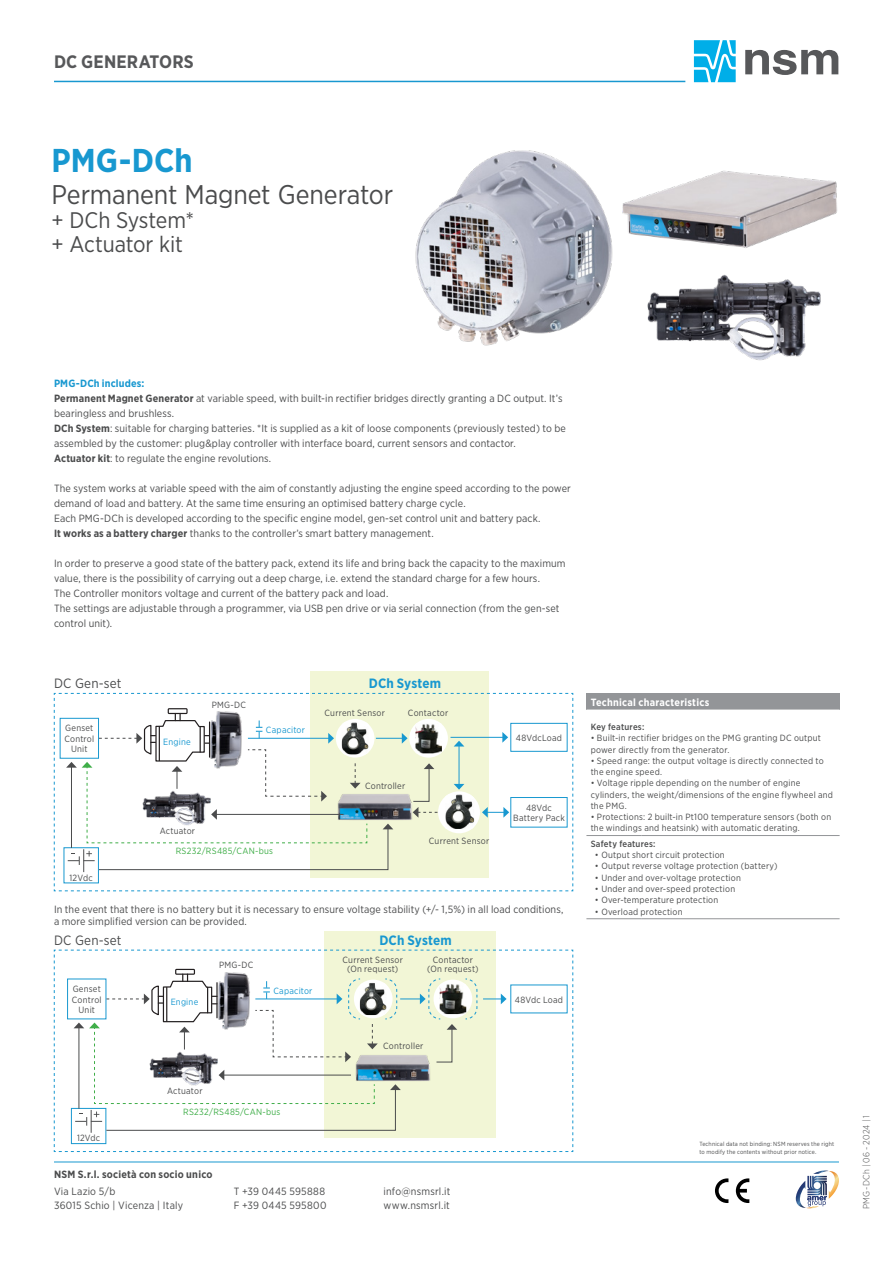
<style>
.page{position:relative;width:893px;height:1263px;background:#fff}
.page>*{position:absolute;margin:0;border:0;box-sizing:border-box;transform-origin:0 0}
.t1{font:700 33px "Gotham Narrow";letter-spacing:-.005em;color:#1898d0}
.t2{font:27px "Gotham Narrow";letter-spacing:-.005em;color:#4b4c4d}
.t3{font:22.5px "Gotham Narrow";letter-spacing:-.01em;color:#4b4c4d}
.t4{font:700 18px "Gotham Narrow";letter-spacing:.005em;color:#57585a}
.t5{font:700 13.5px "Gotham Narrow";letter-spacing:.01em;color:#1898d0}
.t6{font:13.5px "Gotham Narrow";letter-spacing:.01em;color:#4b4c4d}
.t7{font:10.5px/15px "Gotham Narrow";letter-spacing:.01em;color:#4b4c4d}
.t8{font:700 10.5px "Gotham Narrow";letter-spacing:.02em;color:#4b4c4d}
.t9{font:10.5px/14.2px "Gotham Narrow";letter-spacing:.03em;color:#4b4c4d}
.t10{font:700 10.5px "Gotham Narrow";letter-spacing:.025em;color:#fff}
.t11{font:700 10.5px "Gotham Narrow";letter-spacing:.015em;color:#1898d0}
.t12{font:9px/11.2px "Gotham Narrow";letter-spacing:.025em;color:#4b4c4d}
.t13{font:9px "Gotham Narrow";letter-spacing:.025em;color:#40ae49}
.t14{font:9px "Gotham Narrow";letter-spacing:.025em;color:#1898d0}
.t15{font:500 9px "Gotham Narrow";letter-spacing:.025em;color:#4b4c4d}
.t16{font:300 9px "Gotham Narrow";letter-spacing:.025em;color:#4b4c4d}
.t17{font:6px/7.5px "Gotham Narrow";letter-spacing:.02em;color:#4b4c4d}
.s1{font-weight:700}
</style>
<div class="page">
<svg style="left:745px;top:50px;width:93px;height:25px"></svg>
<svg style="left:694px;top:40px;width:42px;height:42px"></svg>
<hr style="left:54px;top:81px;width:631px;height:1px;background:#1898d0">
<svg style="left:736px;top:1178px;width:13px;height:25px"></svg>
<svg style="left:715px;top:1178px;width:13px;height:25px"></svg>
<hr style="left:54px;top:1162px;width:785px;height:1px;background:#1898d0">
<svg style="left:796px;top:1170px;width:43px;height:39px"></svg>
<div style="left:586px;top:693px;width:254px;height:17px;background:#939598"></div>
<hr style="left:586px;top:918px;width:56px;height:1px;background:#939598">
<hr style="left:642px;top:918px;width:198px;height:1px;background:#939598">
<hr style="left:586px;top:835px;width:56px;height:1px;background:#939598">
<hr style="left:642px;top:835px;width:198px;height:1px;background:#939598">
<img style="left:647px;top:289px;width:174px;height:72px">
<img style="left:622px;top:170px;width:216px;height:119px">
<img style="left:415px;top:150px;width:198px;height:196px">
<div style="left:310px;top:671px;width:179px;height:207px;background:#f2f6d6"></div>
<div style="left:324px;top:931px;width:171px;height:207px;background:#f2f6d6"></div>
<svg style="left:54px;top:693px;width:519px;height:198px"></svg>
<svg style="left:54px;top:950px;width:519px;height:202px"></svg>
<div style="left:438px;top:791px;width:42px;height:42px;background:#fff;border-radius:50%"></div>
<img style="left:445px;top:794px;width:29px;height:35px">
<div style="left:336px;top:719px;width:38px;height:39px;background:#fff;border-radius:50%"></div>
<img style="left:342px;top:722px;width:27px;height:32px">
<div style="left:354px;top:979px;width:39px;height:39px;background:#fff;border-radius:50%"></div>
<img style="left:360px;top:983px;width:27px;height:32px">
<h3 class="t4" style="left:54px;top:51px;width:141px">DC GENERATORS</h3>
<p class="t1" style="left:52px;top:139px;width:142px">PMG-DCh</p>
<p class="t2" style="left:52px;top:178px;width:343px">Permanent Magnet Generator</p>
<p class="t3" style="left:52px;top:207px;width:144px">+ DCh System*</p>
<p class="t3" style="left:52px;top:231px;width:133px">+ Actuator kit</p>
<p class="t11" style="left:54px;top:376px;width:92px">PMG-DCh includes:</p>
<p class="t7" style="left:54px;top:390px;width:510px"><span class="s1">Permanent Magnet Generator</span> at variable speed, with built-in rectifier bridges directly granting a DC output. It’s bearingless and brushless.</p>
<p class="t7" style="left:54px;top:420px;width:513px"><span class="s1">DCh System</span>: suitable for charging batteries. *It is supplied as a kit of loose components (previously tested) to be assembled by the customer: plug&amp;play controller with interface board, current sensors and contactor.</p>
<p class="t7" style="left:54px;top:450px;width:219px"><span class="s1">Actuator kit</span>: to regulate the engine revolutions.</p>
<p class="t7" style="left:54px;top:480px;width:518px">The system works at variable speed with the aim of constantly adjusting the engine speed according to the power demand of load and battery. At the same time ensuring an optimised battery charge cycle.</p>
<p class="t7" style="left:54px;top:510px;width:488px">Each PMG-DCh is developed according to the specific engine model, gen-set control unit and battery pack.<br><span class="s1">It works as a battery charger</span> thanks to the controller’s smart battery management.</p>
<p class="t7" style="left:54px;top:555px;width:513px">In order to preserve a good state of the battery pack, extend its life and bring back the capacity to the maximum value, there is the possibility of carrying out a deep charge, i.e. extend the standard charge for a few hours.</p>
<p class="t7" style="left:54px;top:585px;width:336px">The Controller monitors voltage and current of the battery pack and load.</p>
<p class="t7" style="left:54px;top:600px;width:507px">The settings are adjustable through a programmer, via USB pen drive or via serial connection (from the gen-set control unit).</p>
<p class="t6" style="left:54px;top:675px;width:69px">DC Gen-set</p>
<p class="t12" style="left:65px;top:722px;width:30px">Genset</p>
<p class="t12" style="left:64px;top:733px;width:31px">Control</p>
<p class="t12" style="left:71px;top:743px;width:18px">Unit</p>
<p class="t12" style="left:70px;top:872px;width:25px">12Vdc</p>
<p class="t14" style="left:163px;top:736px;width:29px">Engine</p>
<p class="t12" style="left:212px;top:699px;width:36px">PMG-DC</p>
<p class="t14" style="left:266px;top:724px;width:41px">Capacitor</p>
<p class="t12" style="left:160px;top:824px;width:37px">Actuator</p>
<p class="t13" style="left:176px;top:845px;width:99px">RS232/RS485/CAN-bus</p>
<p class="t5" style="left:369px;top:674px;width:74px">DCh System</p>
<p class="t12" style="left:325px;top:707px;width:62px">Current Sensor</p>
<p class="t12" style="left:408px;top:707px;width:42px">Contactor</p>
<p class="t12" style="left:365px;top:780px;width:42px">Controller</p>
<p class="t12" style="left:429px;top:835px;width:62px">Current Sensor</p>
<p class="t12" style="left:516px;top:732px;width:48px">48VdcLoad</p>
<p class="t12" style="left:526px;top:802px;width:27px">48Vdc</p>
<p class="t12" style="left:513px;top:812px;width:53px">Battery Pack</p>
<p class="t7" style="left:54px;top:903px;width:511px;line-height:12px">In the event that there is no battery but it is necessary to ensure voltage stability (+/- 1,5%) in all load conditions, a more simplified version can be provided.</p>
<p class="t6" style="left:54px;top:932px;width:69px">DC Gen-set</p>
<p class="t12" style="left:73px;top:983px;width:30px">Genset</p>
<p class="t12" style="left:72px;top:993px;width:31px">Control</p>
<p class="t12" style="left:78px;top:1004px;width:18px">Unit</p>
<p class="t12" style="left:77px;top:1132px;width:25px">12Vdc</p>
<p class="t14" style="left:171px;top:996px;width:29px">Engine</p>
<p class="t12" style="left:219px;top:959px;width:36px">PMG-DC</p>
<p class="t14" style="left:273px;top:985px;width:41px">Capacitor</p>
<p class="t12" style="left:167px;top:1085px;width:37px">Actuator</p>
<p class="t13" style="left:183px;top:1106px;width:99px">RS232/RS485/CAN-bus</p>
<p class="t8" style="left:54px;top:1168px;width:160px">NSM S.r.l. società con socio unico</p>
<p class="t5" style="left:379px;top:932px;width:74px">DCh System</p>
<p class="t12" style="left:343px;top:954px;width:62px">Current Sensor</p>
<p class="t12" style="left:347px;top:963px;width:53px">(On request)</p>
<p class="t12" style="left:433px;top:954px;width:42px">Contactor</p>
<p class="t12" style="left:427px;top:963px;width:53px">(On request)</p>
<p class="t12" style="left:383px;top:1040px;width:42px">Controller</p>
<p class="t7" style="left:54px;top:1184px;width:131px;line-height:14.2px">Via Lazio 5/b<br>36015 Schio | Vicenza | Italy</p>
<p class="t7" style="left:384px;top:1184px;width:68px;line-height:14.2px">info@nsmsrl.it www.nsmsrl.it</p>
<p class="t9" style="left:234px;top:1184px;width:94px">T +39 0445 595888<br>F +39 0445 595800</p>
<p class="t12" style="left:515px;top:993px;width:50px">48Vdc Load</p>
<p class="t10" style="left:591px;top:695px;width:120px">Technical characteristics</p>
<p class="t15" style="left:591px;top:721px;width:55px">Key features:</p>
<p class="t12" style="left:591px;top:732px;width:232px">• Built-in rectifier bridges on the PMG granting DC output power directly from the generator.</p>
<p class="t12" style="left:591px;top:755px;width:235px">• Speed range: the output voltage is directly connected to the engine speed.</p>
<p class="t12" style="left:591px;top:777px;width:244px">• Voltage ripple depending on the number of engine cylinders, the weight/dimensions of the engine flywheel and the PMG.</p>
<p class="t12" style="left:591px;top:811px;width:242px">• Protections: 2 built-in Pt100 temperature sensors (both on the windings and heatsink) with automatic derating.</p>
<p class="t15" style="left:591px;top:838px;width:66px">Safety features:</p>
<p class="t12" style="left:595px;top:849px;width:131px">• Output short circuit protection</p>
<p class="t12" style="left:595px;top:860px;width:184px">• Output reverse voltage protection (battery)</p>
<p class="t12" style="left:595px;top:872px;width:147px">• Under and over-voltage protection</p>
<p class="t12" style="left:595px;top:883px;width:142px">• Under and over-speed protection</p>
<p class="t12" style="left:595px;top:894px;width:125px">• Over-temperature protection</p>
<p class="t12" style="left:595px;top:905px;width:89px">• Overload protection</p>
<p class="t17" style="left:699px;top:1140px;width:136px">Technical data not binding: NSM reserves the right to modify the contents without prior notice.</p>
<p class="t16" style="left:861px;top:1209px;width:95px;rotate:-90deg">PMG-DCh | 06 - 2024 | 1</p>
</div>
